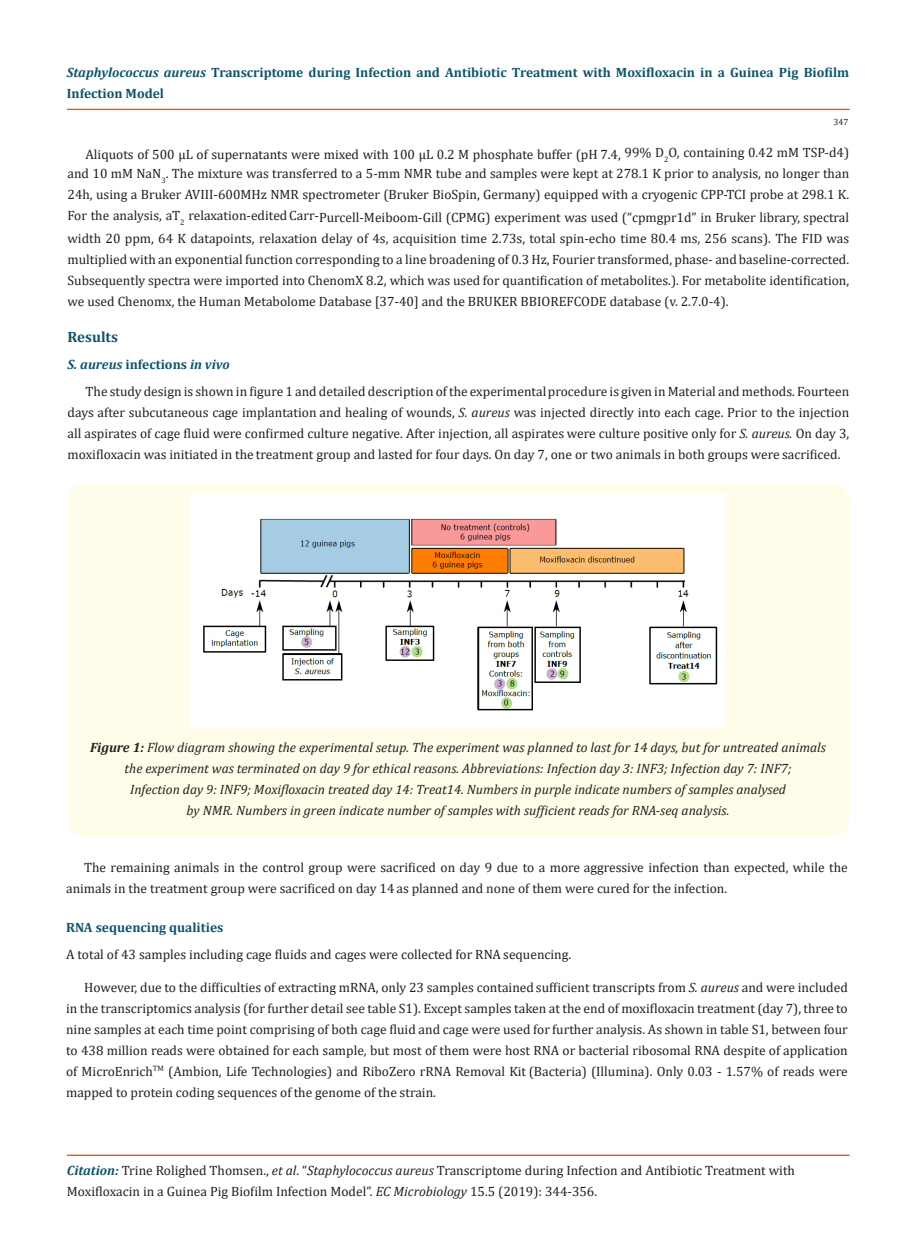
<style>
.page{position:relative;width:917px;height:1260px;background:#fff}
.page>*{position:absolute;margin:0;border:0;box-sizing:border-box;transform-origin:0 0}
.heading_3{font:700 15px "Cambria";color:#0e546a}
.t1{font:13.5px/21px "Cambria";color:#231f20}
.t2{font:italic 13.5px/21px "Cambria";color:#231f20;text-align:center}
.heading_3-2{font:700 13.5px/21px "Cambria";color:#0e546a}
.heading_3-3{font:italic 700 13.5px "Cambria";color:#0e546a}
.t3{font:9px "Cambria";color:#231f20}
.s1{font-style:italic}
.s2{font-style:normal}
.s3{font-weight:700}
.s4{font-weight:700;font-style:italic;color:#0e546a}
</style>
<div class="page">
<div style="left:67px;top:109px;width:782px;height:1px;border:1px solid #e05d1a"></div>
<div style="left:67px;top:1155px;width:782px;height:1px;border:1px solid #e05d1a"></div>
<div style="left:68px;top:484px;width:781px;height:353px;background:#fffde9;border-radius:18px"></div>
<img style="left:190px;top:493px;width:534px;height:234px">
<p class="heading_3-2" style="left:67px;top:62px;width:783px"><span class="s1">Staphylococcus aureus</span> Transcriptome during Infection and Antibiotic Treatment with Moxifloxacin in a Guinea Pig Biofilm<br>Infection Model</p>
<p class="t3" style="left:833px;top:117px;width:16px">347</p>
<p class="t1" style="left:68px;top:144px;width:783px;line-height:19.5px;text-align:right">Aliquots of 500 μL of supernatants were mixed with 100 μL 0.2 M phosphate buffer (pH 7.4, 99% D<sub>2</sub>O, containing 0.42 mM TSP-d4) and 10 mM NaN<sub>3</sub>. The mixture was transferred to a 5-mm NMR tube and samples were kept at 278.1 K prior to analysis, no longer than</p>
<p class="t1" style="left:68px;top:183px;width:783px;line-height:22.5px">24h, using a Bruker AVIII-600MHz NMR spectrometer (Bruker BioSpin, Germany) equipped with a cryogenic CPP-TCI probe at 298.1 K.<br>For the analysis, aT<sub>2</sub> relaxation-edited Carr-Purcell-Meiboom-Gill (CPMG) experiment was used (“cpmgpr1d” in Bruker library, spectral</p>
<p class="t1" style="left:68px;top:228px;width:783px;text-align:justify">width 20 ppm, 64 K datapoints, relaxation delay of 4s, acquisition time 2.73s, total spin-echo time 80.4 ms, 256 scans). The FID was multiplied with an exponential function corresponding to a line broadening of 0.3 Hz, Fourier transformed, phase- and baseline-corrected.<br>Subsequently spectra were imported into ChenomX 8.2, which was used for quantification of metabolites.). For metabolite identification, we used Chenomx, the Human Metabolome Database [37-40] and the BRUKER BBIOREFCODE database (v. 2.7.0-4).</p>
<p class="heading_3" style="left:68px;top:326px;width:52px">Results</p>
<p class="heading_3-3" style="left:68px;top:355px;width:164px">S. aureus <span class="s2">infections</span> in vivo</p>
<p class="t1" style="left:68px;top:381px;width:783px;text-align:justify;text-indent:18px">The study design is shown in figure 1 and detailed description of the experimental procedure is given in Material and methods. Fourteen days after subcutaneous cage implantation and healing of wounds, <span class="s1">S. aureus</span> was injected directly into each cage. Prior to the injection all aspirates of cage fluid were confirmed culture negative. After injection, all aspirates were culture positive only for <span class="s1">S. aureus.</span> On day 3, moxifloxacin was initiated in the treatment group and lasted for four days. On day 7, one or two animals in both groups were sacrificed.</p>
<p class="t2" style="left:90px;top:736px;width:737px"><span class="s3">Figure 1:</span> Flow diagram showing the experimental setup. The experiment was planned to last for 14 days, but for untreated animals the experiment was terminated on day 9 for ethical reasons. Abbreviations: Infection day 3: INF3; Infection day 7: INF7;<br>Infection day 9: INF9; Moxifloxacin treated day 14: Treat14. Numbers in purple indicate numbers of samples analysed<br>by NMR. Numbers in green indicate number of samples with sufficient reads for RNA-seq analysis.</p>
<p class="t1" style="left:66px;top:856px;width:783px;text-indent:18px">The remaining animals in the control group were sacrificed on day 9 due to a more aggressive infection than expected, while the animals in the treatment group were sacrificed on day 14 as planned and none of them were cured for the infection.</p>
<p class="heading_3-2" style="left:66px;top:916px;width:159px">RNA sequencing qualities</p>
<p class="t1" style="left:66px;top:943px;width:506px">A total of 43 samples including cage fluids and cages were collected for RNA sequencing.</p>
<p class="t1" style="left:66px;top:976px;width:783px;text-align:justify;text-indent:18px">However, due to the difficulties of extracting mRNA, only 23 samples contained sufficient transcripts from <span class="s1">S. aureus</span> and were included in the transcriptomics analysis (for further detail see table S1). Except samples taken at the end of moxifloxacin treatment (day 7), three to nine samples at each time point comprising of both cage fluid and cage were used for further analysis. As shown in table S1, between four to 438 million reads were obtained for each sample, but most of them were host RNA or bacterial ribosomal RNA despite of application of MicroEnrich<sup>TM</sup> (Ambion, Life Technologies) and RiboZero rRNA Removal Kit (Bacteria) (Illumina). Only 0.03 - 1.57% of reads were mapped to protein coding sequences of the genome of the strain.</p>
<p class="t1" style="left:67px;top:1160px;width:729px"><span class="s4">Citation:</span> Trine Rolighed Thomsen., <span class="s1">et al</span>. “<span class="s1">Staphylococcus aureus</span> Transcriptome during Infection and Antibiotic Treatment with<br>Moxifloxacin in a Guinea Pig Biofilm Infection Model”. <span class="s1">EC Microbiology</span> 15.5 (2019): 344-356.</p>
</div>
